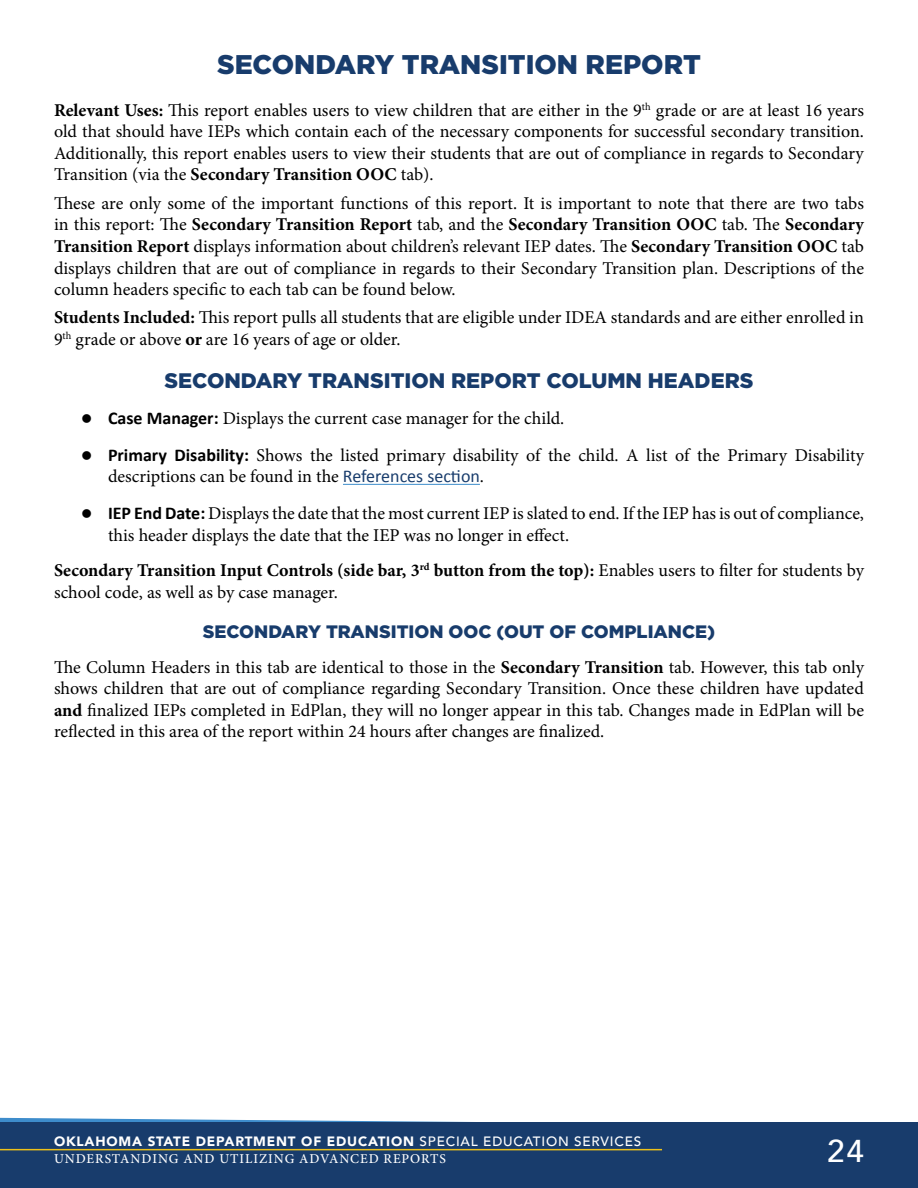
<style>
.page{position:relative;width:918px;height:1188px;background:#fff}
.page>*{position:absolute;margin:0;border:0;box-sizing:border-box;transform-origin:0 0}
.t1{font:500 31.5px "Avenir";color:#fff}
.Large_Header_Center{font:900 27px "Gotham";color:#183c6c}
.Small_Header_Center{font:900 21px "Gotham";color:#183c6c}
.t2{font:18px/21.6px "Minion Pro";letter-spacing:-.005em;color:#000}
.Smaller_Header_2{font:900 18px "Gotham";color:#183c6c}
.t3{font:900 13.5px "Avenir";letter-spacing:.06em;color:#fff}
.t4{font:500 13.5px "Minion Pro";letter-spacing:.07em;color:#fff}
.s1{font-weight:700}
.s2{font-family:"Calibri";font-weight:700}
.s3{font-family:"Calibri";color:#183c6c}
.s4{font-weight:500}
</style>
<div class="page">
<svg style="left:0;top:1118px;width:470px;height:4px"></svg>
<div style="left:0;top:1122px;width:918px;height:66px;background:#183c6c"></div>
<hr style="left:0;top:1149px;width:662px;height:1px;background:#edc11a">
<hr style="left:343px;top:484px;width:137px;height:1px;background:#3d8ccb">
<h1 class="Large_Header_Center" style="left:217px;top:49px;width:485px">SECONDARY TRANSITION REPORT</h1>
<p class="t2" style="left:54px;top:99px;width:812px;text-align:justify"><span class="s1">Relevant Uses:</span> This report enables users to view children that are either in the 9<sup>th</sup> grade or are at least 16 years old that should have IEPs which contain each of the necessary components for successful secondary transition.<br>Additionally, this report enables users to view their students that are out of compliance in regards to Secondary Transition (via the <span class="s1">Secondary Transition OOC</span> tab).</p>
<p class="t2" style="left:54px;top:192px;width:812px;text-align:justify">These are only some of the important functions of this report. It is important to note that there are two tabs in this report: The <span class="s1">Secondary Transition Report</span> tab, and the <span class="s1">Secondary Transition OOC</span> tab. The <span class="s1">Secondary Transition Report</span> displays information about children’s relevant IEP dates. The <span class="s1">Secondary Transition OOC</span> tab displays children that are out of compliance in regards to their Secondary Transition plan. Descriptions of the column headers specific to each tab can be found below.</p>
<p class="t2" style="left:54px;top:307px;width:811px"><span class="s1">Students Included:</span> This report pulls all students that are eligible under IDEA standards and are either enrolled in<br>9<sup>th</sup> grade or above <span class="s1">or</span> are 16 years of age or older.</p>
<h1 class="Small_Header_Center" style="left:165px;top:369px;width:590px">SECONDARY TRANSITION REPORT COLUMN HEADERS</h1>
<p class="t2" style="left:108px;top:408px;width:458px"><span class="s2">Case Manager:</span> Displays the current case manager for the child.</p>
<p class="t2" style="left:108px;top:444px;width:757px"><span class="s2">Primary Disability:</span> Shows the listed primary disability of the child. A list of the Primary Disability descriptions can be found in the <span class="s3">References section</span>.</p>
<p class="t2" style="left:108px;top:502px;width:758px"><span class="s2">IEP End Date:</span> Displays the date that the most current IEP is slated to end. If the IEP has is out of compliance, this header displays the date that the IEP was no longer in effect.</p>
<p class="t2" style="left:54px;top:560px;width:812px"><span class="s1">Secondary Transition Input Controls (side bar, 3</span><sup>rd</sup> <span class="s1">button from the top):</span> Enables users to filter for students by school code, as well as by case manager.</p>
<h2 class="Smaller_Header_2" style="left:203px;top:621px;width:514px">SECONDARY TRANSITION OOC (OUT OF COMPLIANCE)</h2>
<p class="t2" style="left:54px;top:656px;width:812px;text-align:justify">The Column Headers in this tab are identical to those in the <span class="s1">Secondary Transition</span> tab. However, this tab only shows children that are out of compliance regarding Secondary Transition. Once these children have updated <span class="s1">and</span> finalized IEPs completed in EdPlan, they will no longer appear in this tab. Changes made in EdPlan will be reflected in this area of the report within 24 hours after changes are finalized.</p>
<p class="t3" style="left:54px;top:1130px;width:589px">OKLAHOMA STATE DEPARTMENT OF EDUCATION <span class="s4">SPECIAL EDUCATION SERVICES</span></p>
<p class="t4" style="left:54px;top:1150px;width:394px">UNDERSTANDING AND UTILIZING ADVANCED REPORTS</p>
<h1 class="t1" style="left:827px;top:1124px;width:38px">24</h1>
</div>
